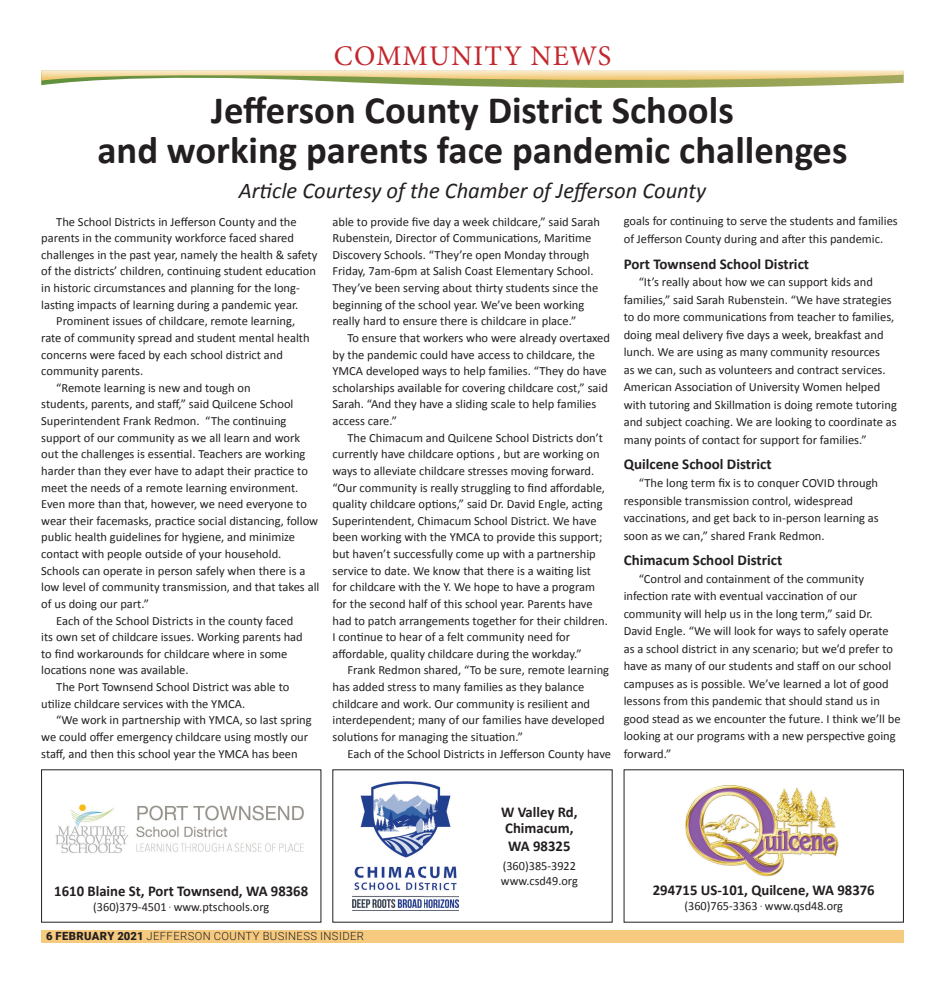
<style>
.page{position:relative;width:945px;height:990px;background:#fff}
.page>*{position:absolute;margin:0;border:0;box-sizing:border-box;transform-origin:0 0}
.t1{font:700 38.75px/40.4px "Calibri";color:#231f20;text-align:center}
.t2{font:28.5px "Minion Pro";letter-spacing:.04em;color:#c2272d}
.t3{font:italic 22.5px "Calibri";color:#231f20}
.t4{font:700 15px/16.2px "Calibri";color:#231f20}
.t5{font:12.5px/16.6px "Calibri";color:#231f20}
.t6{font:300 11.25px "Roboto";letter-spacing:.035em;color:#231f20}
.s1{font-family:"Myriad Pro"}
.s2{font-weight:900}
</style>
<div class="page">
<div style="left:41px;top:930px;width:863px;height:12px;background:#f6cb80"></div>
<svg style="left:41px;top:70px;width:863px;height:18px"></svg>
<img style="left:55px;top:804px;width:249px;height:49px">
<img style="left:352px;top:781px;width:107px;height:130px">
<img style="left:685px;top:785px;width:154px;height:92px">
<h2 class="t2" style="left:334px;top:36px;width:279px">COMMUNITY NEWS</h2>
<h1 class="t1" style="left:97px;top:88px;width:752px">Jefferson County District Schools<br>and working parents face pandemic challenges</h1>
<h3 class="t3" style="left:239px;top:176px;width:469px">Article Courtesy of the Chamber of Jefferson County</h3>
<p class="t5" style="left:56px;top:213px;width:242px">The School Districts in Jefferson County and the</p>
<p class="t5" style="left:41px;top:229px;width:254px">parents in the community workforce faced shared</p>
<p class="t5" style="left:41px;top:246px;width:278px">challenges in the past year, namely the health &amp; safety</p>
<p class="t5" style="left:41px;top:262px;width:276px">of the districts’ children, continuing student education</p>
<p class="t5" style="left:41px;top:279px;width:260px">in historic circumstances and planning for the long-</p>
<p class="t5" style="left:41px;top:296px;width:259px">lasting impacts of learning during a pandemic year.</p>
<p class="t5" style="left:56px;top:312px;width:241px">Prominent issues of childcare, remote learning,</p>
<p class="t5" style="left:41px;top:329px;width:270px">rate of community spread and student mental health</p>
<p class="t5" style="left:41px;top:346px;width:243px">concerns were faced by each school district and</p>
<p class="t5" style="left:41px;top:362px;width:104px">community parents.</p>
<p class="t5" style="left:56px;top:379px;width:196px">“Remote learning is new and tough on</p>
<p class="t5" style="left:41px;top:395px;width:254px">students, parents, and staff,” said Quilcene School</p>
<p class="t5" style="left:41px;top:412px;width:247px">Superintendent Frank Redmon. “The continuing</p>
<p class="t5" style="left:41px;top:429px;width:260px">support of our community as we all learn and work</p>
<p class="t5" style="left:41px;top:445px;width:266px">out the challenges is essential. Teachers are working</p>
<p class="t5" style="left:41px;top:462px;width:268px">harder than they ever have to adapt their practice to</p>
<p class="t5" style="left:41px;top:479px;width:259px">meet the needs of a remote learning environment.</p>
<p class="t5" style="left:41px;top:495px;width:267px">Even more than that, however, we need everyone to</p>
<p class="t5" style="left:41px;top:512px;width:278px">wear their facemasks, practice social distancing, follow</p>
<p class="t5" style="left:41px;top:528px;width:255px">public health guidelines for hygiene, and minimize</p>
<p class="t5" style="left:41px;top:545px;width:242px">contact with people outside of your household.</p>
<p class="t5" style="left:41px;top:562px;width:266px">Schools can operate in person safely when there is a</p>
<p class="t5" style="left:41px;top:578px;width:280px">low level of community transmission, and that takes all</p>
<p class="t5" style="left:41px;top:595px;width:109px">of us doing our part.”</p>
<p class="t5" style="left:56px;top:612px;width:239px">Each of the School Districts in the county faced</p>
<p class="t5" style="left:41px;top:628px;width:263px">its own set of childcare issues. Working parents had</p>
<p class="t5" style="left:41px;top:645px;width:248px">to find workarounds for childcare where in some</p>
<p class="t5" style="left:41px;top:661px;width:149px">locations none was available.</p>
<p class="t5" style="left:56px;top:678px;width:235px">The Port Townsend School District was able to</p>
<p class="t5" style="left:41px;top:695px;width:205px">utilize childcare services with the YMCA.</p>
<p class="t5" style="left:56px;top:711px;width:257px">“We work in partnership with YMCA, so last spring</p>
<p class="t5" style="left:41px;top:728px;width:268px">we could offer emergency childcare using mostly our</p>
<p class="t5" style="left:41px;top:745px;width:258px">staff, and then this school year the YMCA has been</p>
<p class="t5" style="left:624px;top:212px;width:276px;line-height:17.5px">goals for continuing to serve the students and families of Jefferson County during and after this pandemic.</p>
<p class="t4" style="left:624px;top:255px;width:187px">Port Townsend School District</p>
<p class="t5" style="left:624px;top:273px;width:275px;line-height:17.5px;text-indent:15px">“It’s really about how we can support kids and families,” said Sarah Rubenstein. “We have strategies to do more communications from teacher to families, doing meal delivery five days a week, breakfast and lunch. We are using as many community resources<br>as we can, such as volunteers and contract services.<br>American Association of University Women helped with tutoring and Skillmation is doing remote tutoring and subject coaching. We are looking to coordinate as many points of contact for support for families.”</p>
<p class="t4" style="left:624px;top:456px;width:149px">Quilcene School District</p>
<p class="t5" style="left:624px;top:474px;width:257px;line-height:17.5px;text-indent:15px">“The long term fix is to conquer COVID through responsible transmission control, widespread vaccinations, and get back to in-person learning as soon as we can,” shared Frank Redmon.</p>
<p class="t4" style="left:624px;top:551px;width:160px">Chimacum School District</p>
<p class="t5" style="left:624px;top:569px;width:278px;line-height:17.5px;text-indent:15px">“Control and containment of the community infection rate with eventual vaccination of our community will help us in the long term,” said Dr.<br>David Engle. “We will look for ways to safely operate as a school district in any scenario; but we’d prefer to have as many of our students and staff on our school campuses as is possible. We’ve learned a lot of good lessons from this pandemic that should stand us in good stead as we encounter the future. I think we’ll be looking at our programs with a new perspective going forward.”</p>
<p class="t5" style="left:333px;top:212px;width:269px">able to provide five day a week childcare,” said Sarah Rubenstein, Director of Communications, Maritime Discovery Schools. “They’re open Monday through Friday, 7am-6pm at Salish Coast Elementary School.<br>They’ve been serving about thirty students since the beginning of the school year. We’ve been working really hard to ensure there is childcare in place.”</p>
<p class="t5" style="left:333px;top:329px;width:279px;text-indent:15px">To ensure that workers who were already overtaxed by the pandemic could have access to childcare, the YMCA developed ways to help families. “They do have scholarships available for covering childcare cost,” said Sarah. “And they have a sliding scale to help families access care.”</p>
<p class="t5" style="left:333px;top:429px;width:277px;text-indent:15px">The Chimacum and Quilcene School Districts don’t currently have childcare options , but are working on ways to alleviate childcare stresses moving forward. “Our community is really struggling to find affordable, quality childcare options,” said Dr. David Engle, acting Superintendent, Chimacum School District. We have been working with the YMCA to provide this support; but haven’t successfully come up with a partnership service to date. We know that there is a waiting list for childcare with the Y. We hope to have a program for the second half of this school year. Parents have had to patch arrangements together for their children.<br>I continue to hear of a felt community need for affordable, quality childcare during the workday.”</p>
<p class="t5" style="left:333px;top:661px;width:278px;text-indent:15px">Frank Redmon shared, “To be sure, remote learning has added stress to many families as they balance childcare and work. Our community is resilient and interdependent; many of our families have developed solutions for managing the situation.”</p>
<p class="t5" style="left:348px;top:744px;width:265px">Each of the School Districts in Jefferson County have</p>
<p class="t4" style="left:54px;top:882px;width:255px">1610 Blaine St, Port Townsend, WA 98368</p>
<p class="t5" style="left:93px;top:898px;width:177px">(360)379-4501 <span class="s1">.</span> www.ptschools.org</p>
<p class="t6" style="left:46px;top:928px;width:319px"><span class="s2">6 FEBRUARY 2021</span> JEFFERSON COUNTY BUSINESS INSIDER</p>
<p class="t4" style="left:501px;top:803px;width:78px">W Valley Rd,<br>Chimacum,</p>
<p class="t4" style="left:508px;top:837px;width:64px">WA 98325</p>
<p class="t5" style="left:501px;top:858px;width:78px;line-height:15px">(360)385-3922 www.csd49.org</p>
<p class="t4" style="left:653px;top:881px;width:223px">294715 US-101, Quilcene, WA 98376</p>
<p class="t5" style="left:684px;top:897px;width:160px">(360)765-3363 <span class="s1">.</span> www.qsd48.org</p>
</div>
